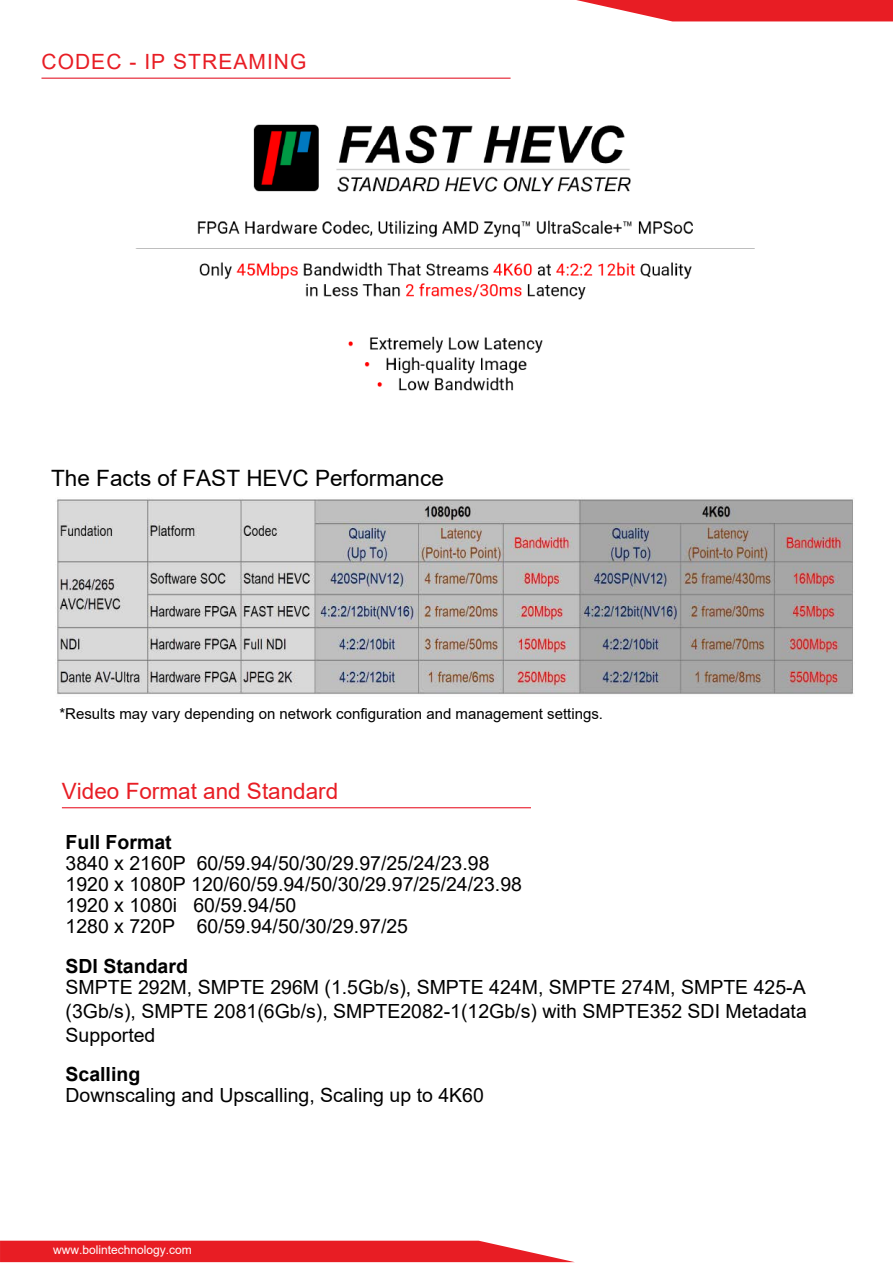
<style>
.page{position:relative;width:893px;height:1263px;background:#fff}
.page>*{position:absolute;margin:0;border:0;box-sizing:border-box;transform-origin:0 0}
.t1{font:22.5px "Arial";color:#000}
.t2{font:22.5px "Arial";color:#e81d24}
.t3{font:21px "Arial";letter-spacing:.05em;color:#e81d24}
.t4{font:19.5px/21px "Arial";color:#000}
.t5{font:700 19.5px "Arial";color:#000}
.t6{font:15px "Arial";color:#000}
.t7{font:12px "Arial";color:#fff}
</style>
<div class="page">
<svg style="left:0;top:1241px;width:574px;height:21px;background:#e92f35"></svg>
<svg style="left:576px;top:0;width:317px;height:21px;background:#eb3e44"></svg>
<hr style="left:41px;top:78px;width:470px;height:1px;background:#e10012">
<img style="left:57px;top:499px;width:797px;height:196px">
<hr style="left:62px;top:807px;width:469px;height:1px;background:#e60012">
<img style="left:135px;top:124px;width:620px;height:267px">
<p class="t3" style="left:41px;top:47px;width:266px">CODEC - IP STREAMING</p>
<p class="t1" style="left:51px;top:463px;width:394px">The Facts of FAST HEVC Performance</p>
<p class="t6" style="left:59px;top:703px;width:545px">*Results may vary depending on network configuration and management settings.</p>
<p class="t2" style="left:62px;top:776px;width:278px">Video Format and Standard</p>
<p class="t5" style="left:66px;top:828px;width:108px">Full Format</p>
<p class="t4" style="left:66px;top:853px;width:458px">3840 x 2160P 60/59.94/50/30/29.97/25/24/23.98<br>1920 x 1080P 120/60/59.94/50/30/29.97/25/24/23.98<br>1920 x 1080i 60/59.94/50<br>1280 x 720P 60/59.94/50/30/29.97/25</p>
<p class="t5" style="left:66px;top:952px;width:124px">SDI Standard</p>
<p class="t4" style="left:66px;top:975px;width:743px;line-height:24px;text-align:justify">SMPTE 292M, SMPTE 296M (1.5Gb/s), SMPTE 424M, SMPTE 274M, SMPTE 425-A (3Gb/s), SMPTE 2081(6Gb/s), SMPTE2082-1(12Gb/s) with SMPTE352 SDI Metadata Supported</p>
<p class="t5" style="left:66px;top:1060px;width:76px">Scalling</p>
<p class="t4" style="left:66px;top:1084px;width:420px">Downscaling and Upscalling, Scaling up to 4K60</p>
<p class="t7" style="left:53px;top:1242px;width:140px">www.bolintechnology.com</p>
</div>
